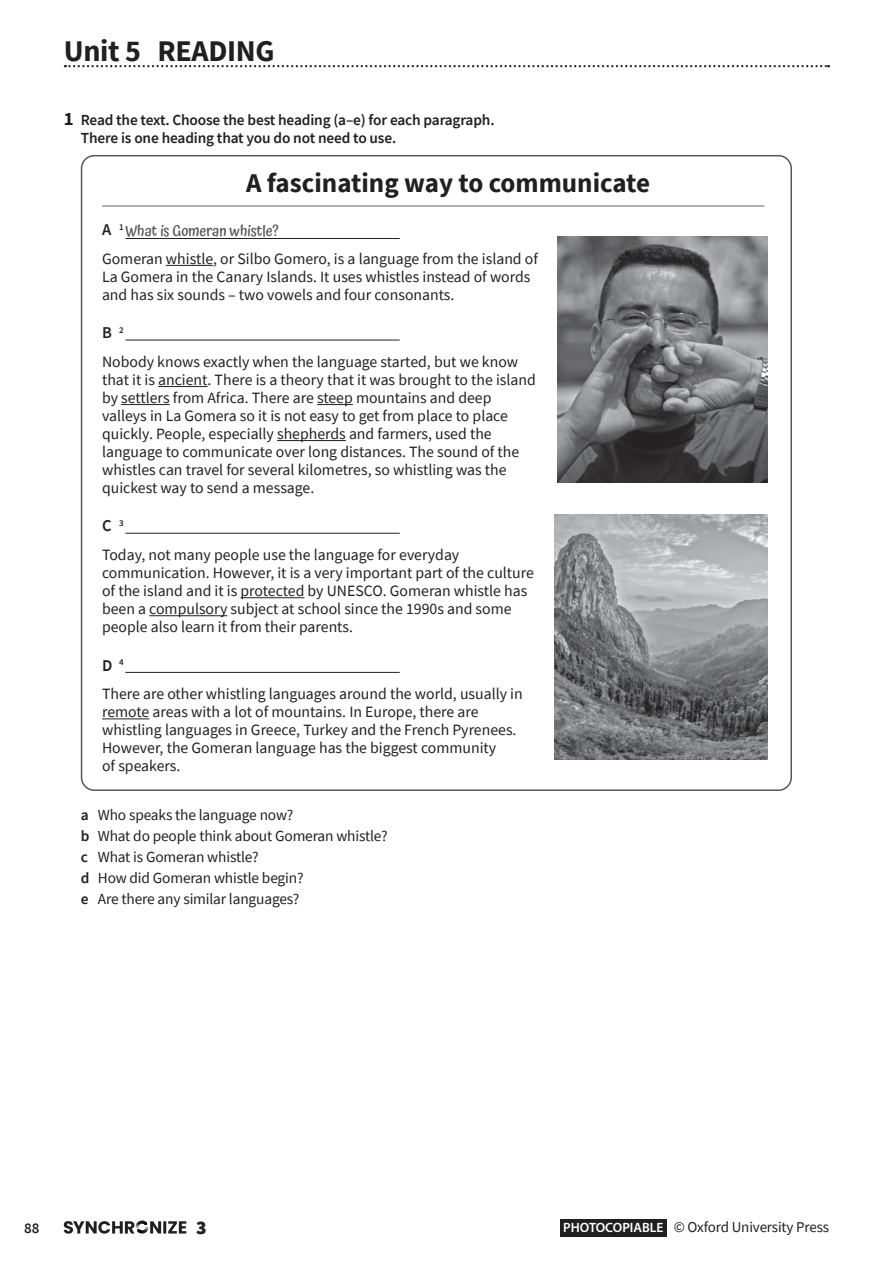
<style>
.page{position:relative;width:893px;height:1263px;background:#fff}
.page>*{position:absolute;margin:0;border:0;box-sizing:border-box;transform-origin:0 0}
.t1{font:700 30px "Source Sans Pro";letter-spacing:-.01em;color:#231f20}
.t2{font:700 27px "Source Sans Pro";color:#231f20}
.t3{font:900 19.5px "Source Sans Pro";color:#231f20}
.t4{font:600 16.5px "Source Sans Pro";color:#231f20}
.t5{font:15.75px/18px "Source Sans Pro";color:#231f20}
.t6{font:15.3px/21px "Source Sans Pro";letter-spacing:-.01em;color:#231f20}
.t7{font:600 15.3px/18.8px "Source Sans Pro";letter-spacing:-.01em;color:#231f20}
.t8{font:15px "Source Sans Pro";letter-spacing:-.01em;color:#231f20}
.t9{font:500 15px "Atma";color:#57585a}
.t10{font:600 15px "Source Sans Pro";color:#231f20}
.s1{font-weight:700;font-size:18.75px}
.s2{font-family:"Source Sans Pro";font-weight:600;font-size:16.5px;color:#231f20}
.s3{font-weight:600}
.s4{font-family:"Myriad Pro";font-weight:600;font-size:13.5px;color:#fff}
</style>
<div class="page">
<div style="left:560px;top:1220px;width:106px;height:17px;background:#231f20"></div>
<svg style="left:64px;top:1220px;width:122px;height:14px"></svg>
<svg style="left:65px;top:65px;width:764px;height:2px"></svg>
<hr style="left:102px;top:205px;width:662px;height:2px;background:#939598">
<hr style="left:125px;top:238px;width:275px;height:1px;background:#231f20">
<hr style="left:166px;top:265px;width:47px;height:1px;background:#231f20">
<hr style="left:125px;top:340px;width:275px;height:1px;background:#231f20">
<hr style="left:158px;top:386px;width:50px;height:1px;background:#231f20">
<hr style="left:121px;top:404px;width:49px;height:1px;background:#231f20">
<hr style="left:317px;top:404px;width:36px;height:1px;background:#231f20">
<hr style="left:277px;top:440px;width:69px;height:1px;background:#231f20">
<hr style="left:125px;top:533px;width:275px;height:1px;background:#231f20">
<hr style="left:241px;top:597px;width:63px;height:1px;background:#231f20">
<hr style="left:149px;top:615px;width:78px;height:1px;background:#231f20">
<hr style="left:125px;top:672px;width:275px;height:1px;background:#231f20">
<hr style="left:102px;top:718px;width:47px;height:1px;background:#231f20">
<img style="left:557px;top:236px;width:210px;height:247px">
<img style="left:554px;top:514px;width:214px;height:246px">
<h1 class="t1" style="left:64px;top:30px;width:212px">Unit 5 READING</h1>
<p class="t7" style="left:81px;top:110px;width:415px;text-indent:-17px"><span class="s1">1</span> Read the text. Choose the best heading (a–e) for each paragraph.<br>There is one heading that you do not need to use.</p>
<h2 class="t2" style="left:246px;top:165px;width:405px">A fascinating way to communicate</h2>
<p class="t9" style="left:102px;top:220px;width:178px"><span class="s2">A</span> <sup>1</sup> What is Gomeran whistle?</p>
<p class="t5" style="left:102px;top:250px;width:437px">Gomeran whistle, or Silbo Gomero, is a language from the island of<br>La Gomera in the Canary Islands. It uses whistles instead of words and has six sounds – two vowels and four consonants.</p>
<p class="t4" style="left:102px;top:322px;width:23px">B <sup>2</sup></p>
<p class="t5" style="left:102px;top:353px;width:435px">Nobody knows exactly when the language started, but we know that it is ancient. There is a theory that it was brought to the island by settlers from Africa. There are steep mountains and deep valleys in La Gomera so it is not easy to get from place to place quickly. People, especially shepherds and farmers, used the language to communicate over long distances. The sound of the whistles can travel for several kilometres, so whistling was the quickest way to send a message.</p>
<p class="t4" style="left:102px;top:515px;width:23px">C <sup>3</sup></p>
<p class="t5" style="left:102px;top:546px;width:433px">Today, not many people use the language for everyday communication. However, it is a very important part of the culture of the island and it is protected by UNESCO. Gomeran whistle has been a compulsory subject at school since the 1990s and some people also learn it from their parents.</p>
<p class="t4" style="left:102px;top:654px;width:23px">D <sup>4</sup></p>
<p class="t5" style="left:102px;top:685px;width:422px">There are other whistling languages around the world, usually in remote areas with a lot of mountains. In Europe, there are whistling languages in Greece, Turkey and the French Pyrenees.<br>However, the Gomeran language has the biggest community<br>of speakers.</p>
<p class="t6" style="left:81px;top:805px;width:308px"><span class="s3">a</span> Who speaks the language now?<br><span class="s3">b</span> What do people think about Gomeran whistle? <span class="s3">c</span> What is Gomeran whistle?<br><span class="s3">d</span> How did Gomeran whistle begin?<br><span class="s3">e</span> Are there any similar languages?</p>
<p class="t10" style="left:24px;top:1218px;width:17px">88</p>
<p class="t3" style="left:196px;top:1214px;width:12px">3</p>
<p class="t8" style="left:563px;top:1218px;width:267px"><span class="s4">PHOTOCOPIABLE</span> © Oxford University Press</p>
</div>
